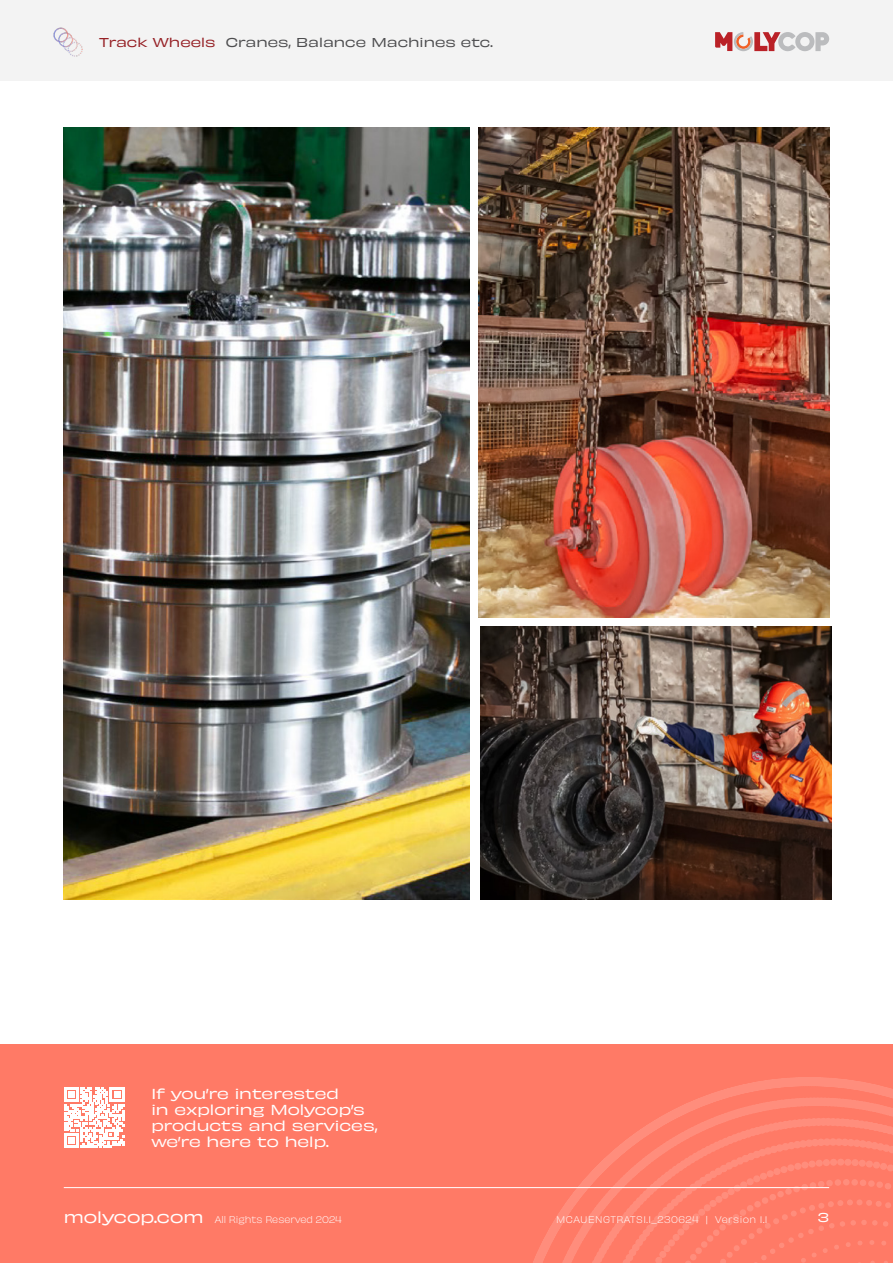
<style>
.page{position:relative;width:893px;height:1263px;background:#fff}
.page>*{position:absolute;margin:0;border:0;box-sizing:border-box;transform-origin:0 0}
.t1{font:expanded 15px "Obviously";color:#fff}
.t2{font:expanded 13.5px/16.2px "Obviously";color:#fff}
.t3{font:expanded 12px "Obviously";color:#4d4d4f}
.t4{font:expanded 12px "Obviously";color:#fff}
.t5{font:9px "Obviously Lght";letter-spacing:.05em;color:#fff}
.t6{font:9px "Obviously Lght";letter-spacing:.01em;color:#fff}
.s1{color:#962126}
</style>
<div class="page">
<img style="left:480px;top:626px;width:351px;height:273px">
<img style="left:478px;top:128px;width:351px;height:489px">
<img style="left:64px;top:128px;width:406px;height:771px">
<div style="left:0;top:0;width:893px;height:81px;background:#f3f3f3"></div>
<svg style="left:715px;top:32px;width:114px;height:19px"></svg>
<img style="left:54px;top:27px;width:29px;height:29px">
<div style="left:0;top:1044px;width:893px;height:219px;background:#ff7a66"></div>
<svg style="left:510px;top:1077px;width:383px;height:186px"></svg>
<svg style="left:538px;top:1097px;width:355px;height:166px"></svg>
<svg style="left:565px;top:1118px;width:328px;height:145px"></svg>
<svg style="left:592px;top:1138px;width:301px;height:125px"></svg>
<hr style="left:64px;top:1187px;width:765px;height:1px;background:#fff">
<svg style="left:64px;top:1087px;width:60px;height:61px"></svg>
<p class="t3" style="left:99px;top:33px;width:395px"><span class="s1">Track Wheels</span> Cranes, Balance Machines etc.</p>
<p class="t2" style="left:151px;top:1084px;width:228px">If you’re interested<br>in exploring Molycop’s products and services, we’re here to help.</p>
<p class="t1" style="left:64px;top:1205px;width:141px">molycop.com</p>
<p class="t6" style="left:215px;top:1212px;width:128px">All Rights Reserved 2024</p>
<p class="t5" style="left:556px;top:1212px;width:213px">MCAUENGTRATS1.1_230624 | Version 1.1</p>
<p class="t4" style="left:818px;top:1207px;width:13px">3</p>
</div>
